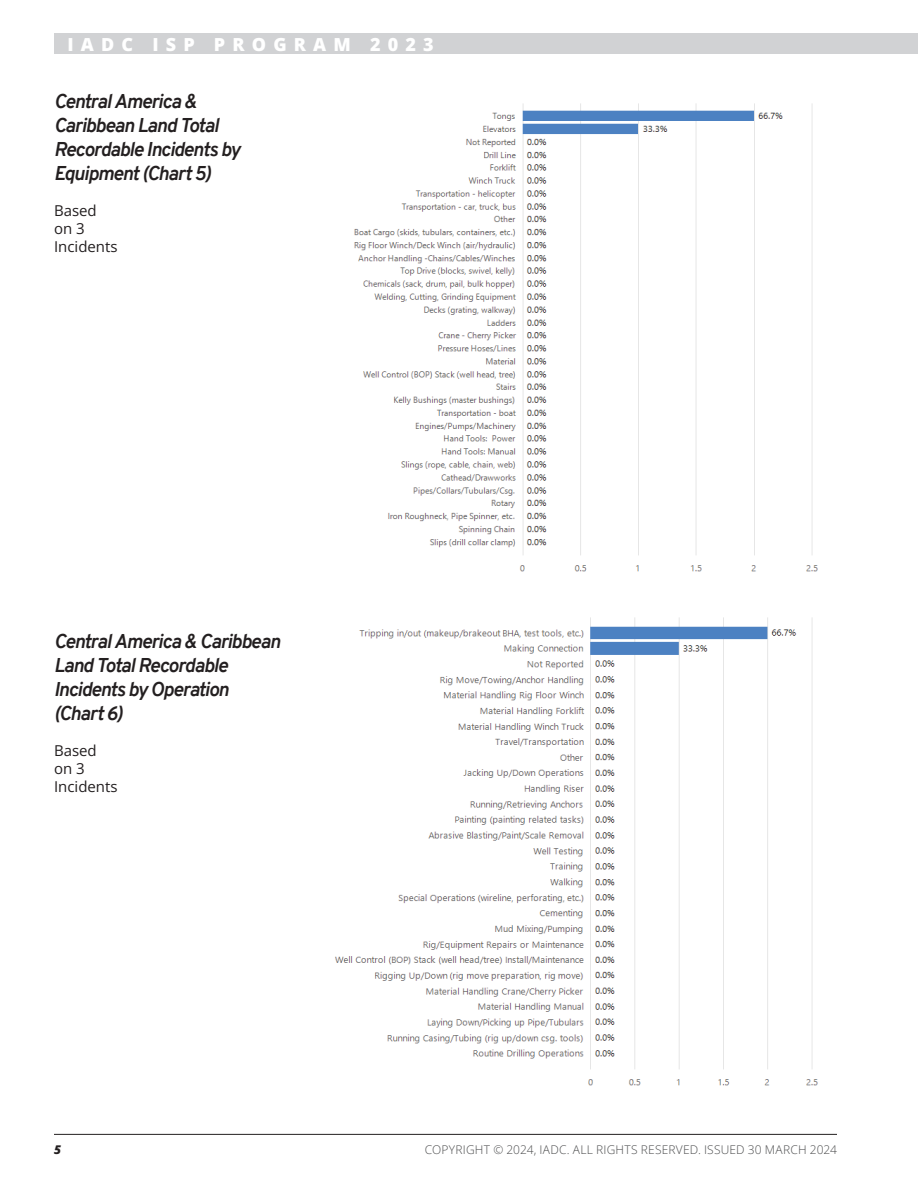
<style>
.page{position:relative;width:918px;height:1188px;background:#fff}
.page>*{position:absolute;margin:0;border:0;box-sizing:border-box;transform-origin:0 0}
.t1{font:italic 700 19.5px/24px "Overpass";letter-spacing:-.045em;color:#231f20}
.t2{font:18px "Open Sans";letter-spacing:.4em;color:#fff}
.t3{font:15px/18px "Open Sans";color:#231f20}
.t4{font:12px "Open Sans";letter-spacing:.015em;color:#4b4c4d}
.t5{font:italic 12px "Open Sans";color:#231f20}
</style>
<div class="page">
<hr style="left:54px;top:1134px;width:783px;height:1px;background:#231f20">
<div style="left:54px;top:34px;width:864px;height:20px;background:#d1d2d4"></div>
<img style="left:335px;top:617px;width:483px;height:469px">
<img style="left:354px;top:103px;width:464px;height:469px">
<p class="t2" style="left:68px;top:32px;width:368px">IADC ISP PROGRAM 2023</p>
<p class="t1" style="left:54px;top:89px;width:188px">Central America &amp;<br>Caribbean Land Total<br>Recordable Incidents by<br>Equipment (Chart 5)</p>
<p class="t3" style="left:54px;top:201px;width:65px">Based on 3<br>Incidents</p>
<p class="t1" style="left:54px;top:629px;width:228px">Central America &amp; Caribbean<br>Land Total Recordable<br>Incidents by Operation (Chart 6)</p>
<p class="t3" style="left:54px;top:741px;width:65px">Based on 3<br>Incidents</p>
<p class="t5" style="left:54px;top:1142px;width:8px">5</p>
<p class="t4" style="left:425px;top:1142px;width:414px">COPYRIGHT © 2024, IADC. ALL RIGHTS RESERVED. ISSUED 30 MARCH 2024</p>
</div>
